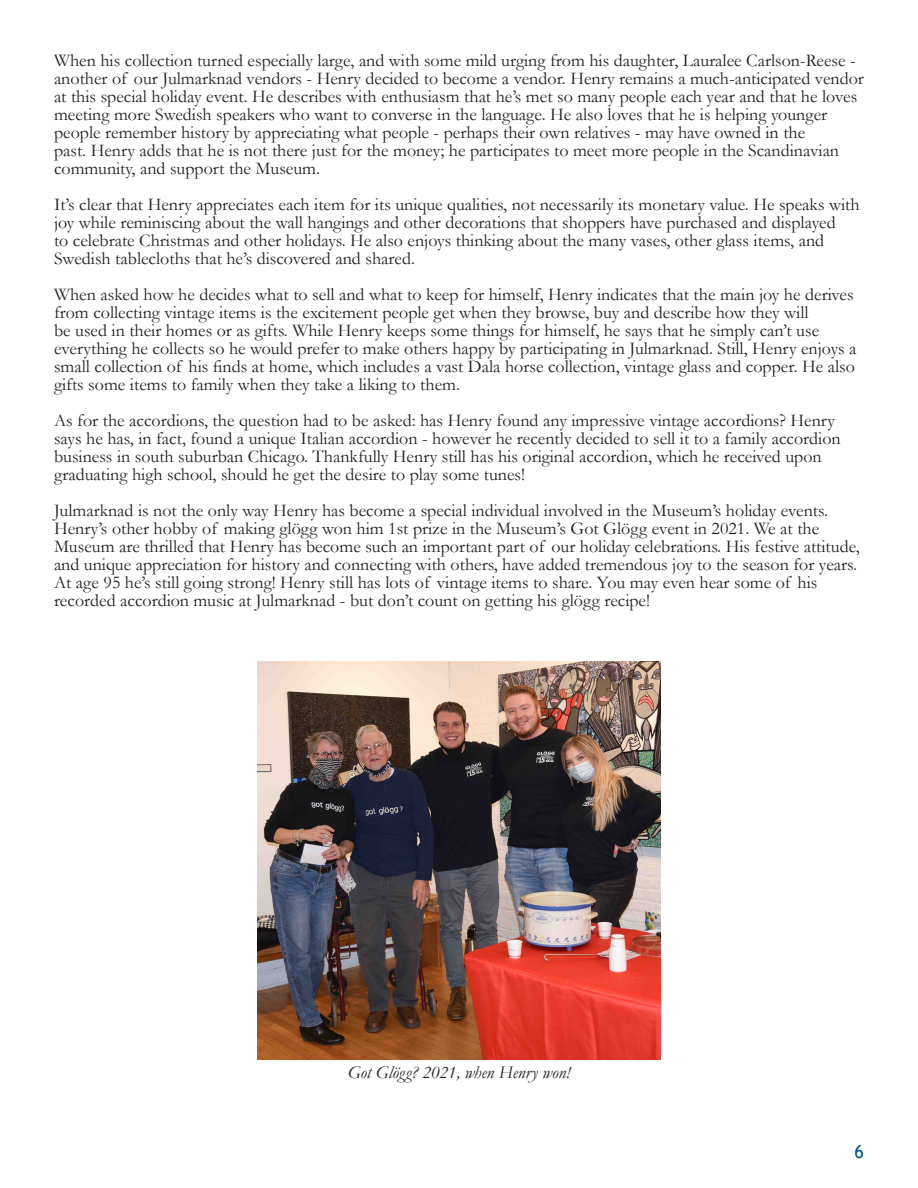
<style>
.page{position:relative;width:918px;height:1188px;background:#fff}
.page>*{position:absolute;margin:0;border:0;box-sizing:border-box;transform-origin:0 0}
.t1{font:18px/18px "Garamond";color:#231f20}
.t2{font:italic 18px "Garamond";color:#231f20}
.t3{font:18px "Trebuchet MS";color:#00558a}
</style>
<div class="page">
<img style="left:258px;top:662px;width:403px;height:397px">
<p class="t1" style="left:54px;top:51px;width:811px">When his collection turned especially large, and with some mild urging from his daughter, Lauralee Carlson-Reese - another of our Julmarknad vendors - Henry decided to become a vendor. Henry remains a much-anticipated vendor at this special holiday event. He describes with enthusiasm that he’s met so many people each year and that he loves meeting more Swedish speakers who want to converse in the language. He also loves that he is helping younger people remember history by appreciating what people - perhaps their own relatives - may have owned in the<br>past. Henry adds that he is not there just for the money; he participates to meet more people in the Scandinavian community, and support the Museum.</p>
<p class="t1" style="left:54px;top:195px;width:807px">It’s clear that Henry appreciates each item for its unique qualities, not necessarily its monetary value. He speaks with joy while reminiscing about the wall hangings and other decorations that shoppers have purchased and displayed<br>to celebrate Christmas and other holidays. He also enjoys thinking about the many vases, other glass items, and Swedish tablecloths that he’s discovered and shared.</p>
<p class="t1" style="left:54px;top:285px;width:804px">When asked how he decides what to sell and what to keep for himself, Henry indicates that the main joy he derives from collecting vintage items is the excitement people get when they browse, buy and describe how they will<br>be used in their homes or as gifts. While Henry keeps some things for himself, he says that he simply can’t use everything he collects so he would prefer to make others happy by participating in Julmarknad. Still, Henry enjoys a small collection of his finds at home, which includes a vast Dala horse collection, vintage glass and copper. He also gifts some items to family when they take a liking to them.</p>
<p class="t1" style="left:54px;top:411px;width:788px">As for the accordions, the question had to be asked: has Henry found any impressive vintage accordions? Henry says he has, in fact, found a unique Italian accordion - however he recently decided to sell it to a family accordion business in south suburban Chicago. Thankfully Henry still has his original accordion, which he received upon graduating high school, should he get the desire to play some tunes!</p>
<p class="t1" style="left:54px;top:501px;width:807px">Julmarknad is not the only way Henry has become a special individual involved in the Museum’s holiday events.<br>Henry’s other hobby of making glögg won him 1st prize in the Museum’s Got Glögg event in 2021. We at the Museum are thrilled that Henry has become such an important part of our holiday celebrations. His festive attitude, and unique appreciation for history and connecting with others, have added tremendous joy to the season for years.<br>At age 95 he’s still going strong! Henry still has lots of vintage items to share. You may even hear some of his recorded accordion music at Julmarknad - but don’t count on getting his glögg recipe!</p>
<p class="t2" style="left:348px;top:1060px;width:224px">Got Glögg? 2021, when Henry won!</p>
<p class="t3" style="left:855px;top:1140px;width:11px">6</p>
</div>
